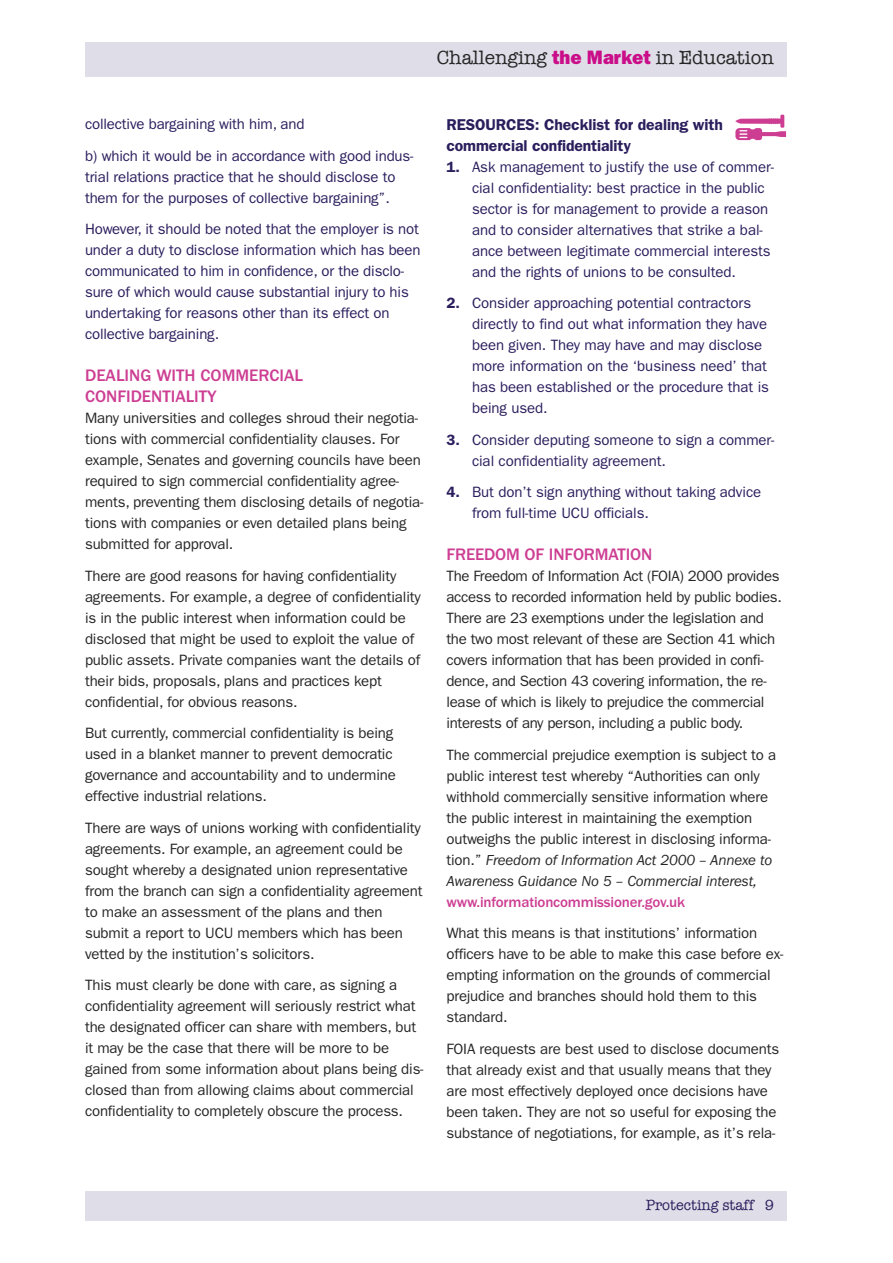
<style>
.page{position:relative;width:893px;height:1263px;background:#fff}
.page>*{position:absolute;margin:0;border:0;box-sizing:border-box;transform-origin:0 0}
.t1{font:68.7px "Ginger Icons";color:#cd3e93}
.t2{font:19.5px "American Typewriter";color:#272627}
.t3{font:500 17.25px/21px "Franklin Gothic";color:#cd3e93}
.t4{font:600 15.75px/21px "Franklin Gothic";letter-spacing:-.005em;color:#2b1e5d}
.t5{font:15px/21px "Franklin Gothic";letter-spacing:-.01em;color:#272627}
.t6{font:15px/21px "Franklin Gothic";letter-spacing:-.005em;color:#2b1e5d}
.t7{font:500 15px "Franklin Gothic";letter-spacing:-.01em;color:#cd3e93}
.t8{font:15px "American Typewriter";color:#2b1e5d}
.s1{font-family:"Franklin Gothic";font-weight:800;color:#ca0d89}
.s2{font-weight:600}
.s3{font-style:italic}
</style>
<div class="page">
<div style="left:85px;top:43px;width:702px;height:34px;background:#dfdde7"></div>
<div style="left:85px;top:1191px;width:702px;height:29px;background:#dfdde7"></div>
<h2 class="t2" style="left:437px;top:46px;width:339px">Challenging <span class="s1">the Market</span> in Education</h2>
<p class="t6" style="left:85px;top:110px;width:330px;line-height:31.5px">collective bargaining with him, and<br>b) which it would be in accordance with good indus-</p>
<p class="t6" style="left:85px;top:168px;width:312px">trial relations practice that he should disclose to them for the purposes of collective bargaining”.</p>
<p class="t6" style="left:85px;top:220px;width:337px">However, it should be noted that the employer is not under a duty to disclose information which has been communicated to him in confidence, or the disclo&shy;sure of which would cause substantial injury to his undertaking for reasons other than its effect on collective bargaining.</p>
<p class="t3" style="left:85px;top:366px;width:220px">DEALING WITH COMMERCIAL<br>CONFIDENTIALITY</p>
<p class="t5" style="left:85px;top:409px;width:340px">Many universities and colleges shroud their negotia&shy;tions with commercial confidentiality clauses. For example, Senates and governing councils have been required to sign commercial confidentiality agree&shy;ments, preventing them disclosing details of negotia&shy;tions with companies or even detailed plans being submitted for approval.</p>
<p class="t5" style="left:85px;top:567px;width:337px">There are good reasons for having confidentiality agreements. For example, a degree of confidentiality is in the public interest when information could be disclosed that might be used to exploit the value of public assets. Private companies want the details of their bids, proposals, plans and practices kept confidential, for obvious reasons.</p>
<p class="t5" style="left:85px;top:724px;width:312px">But currently, commercial confidentiality is being used in a blanket manner to prevent democratic governance and accountability and to undermine effective industrial relations.</p>
<p class="t5" style="left:85px;top:819px;width:339px">There are ways of unions working with confidentiality agreements. For example, an agreement could be sought whereby a designated union representative from the branch can sign a confidentiality agreement to make an assessment of the plans and then submit a report to UCU members which has been vetted by the institution’s solicitors.</p>
<p class="t5" style="left:85px;top:976px;width:340px">This must clearly be done with care, as signing a confidentiality agreement will seriously restrict what the designated officer can share with members, but it may be the case that there will be more to be gained from some information about plans being dis&shy;closed than from allowing claims about commercial confidentiality to completely obscure the process.</p>
<h1 class="t1" style="left:792px;top:112px;width:20px;rotate:90deg">●</h1>
<p class="t4" style="left:446px;top:115px;width:278px">RESOURCES: Checklist for dealing with commercial confidentiality</p>
<p class="t6" style="left:472px;top:158px;width:304px;text-indent:-26px"><span class="s2">1.</span> Ask management to justify the use of commer&shy;cial confidentiality: best practice in the public sector is for management to provide a reason and to consider alternatives that strike a bal&shy;ance between legitimate commercial interests and the rights of unions to be consulted.</p>
<p class="t6" style="left:472px;top:294px;width:298px;text-indent:-26px"><span class="s2">2.</span> Consider approaching potential contractors directly to find out what information they have been given. They may have and may disclose more information on the ‘business need’ that has been established or the procedure that is being used.</p>
<p class="t6" style="left:472px;top:431px;width:304px;text-indent:-26px"><span class="s2">3.</span> Consider deputing someone to sign a commer&shy;cial confidentiality agreement.</p>
<p class="t6" style="left:472px;top:483px;width:291px;text-indent:-26px"><span class="s2">4.</span> But don’t sign anything without taking advice from full-time UCU officials.</p>
<p class="t3" style="left:446px;top:545px;width:207px">FREEDOM OF INFORMATION</p>
<p class="t5" style="left:446px;top:567px;width:337px">The Freedom of Information Act (FOIA) 2000 provides access to recorded information held by public bodies.<br>There are 23 exemptions under the legislation and the two most relevant of these are Section 41 which covers information that has been provided in confi&shy;dence, and Section 43 covering information, the re&shy;lease of which is likely to prejudice the commercial interests of any person, including a public body.</p>
<p class="t5" style="left:446px;top:746px;width:331px">The commercial prejudice exemption is subject to a public interest test whereby “Authorities can only withhold commercially sensitive information where the public interest in maintaining the exemption outweighs the public interest in disclosing informa&shy;tion.” <span class="s3">Freedom of Information Act 2000 – Annexe to Awareness Guidance No 5 – Commercial interest,</span></p>
<p class="t7" style="left:446px;top:897px;width:240px">www.informationcommissioner.gov.uk</p>
<p class="t5" style="left:446px;top:924px;width:339px">What this means is that institutions’ information officers have to be able to make this case before ex&shy;empting information on the grounds of commercial prejudice and branches should hold them to this standard.</p>
<p class="t5" style="left:446px;top:1040px;width:334px">FOIA requests are best used to disclose documents that already exist and that usually means that they are most effectively deployed once decisions have been taken. They are not so useful for exposing the substance of negotiations, for example, as it’s rela-</p>
<p class="t8" style="left:646px;top:1196px;width:130px">Protecting staff 9</p>
</div>
